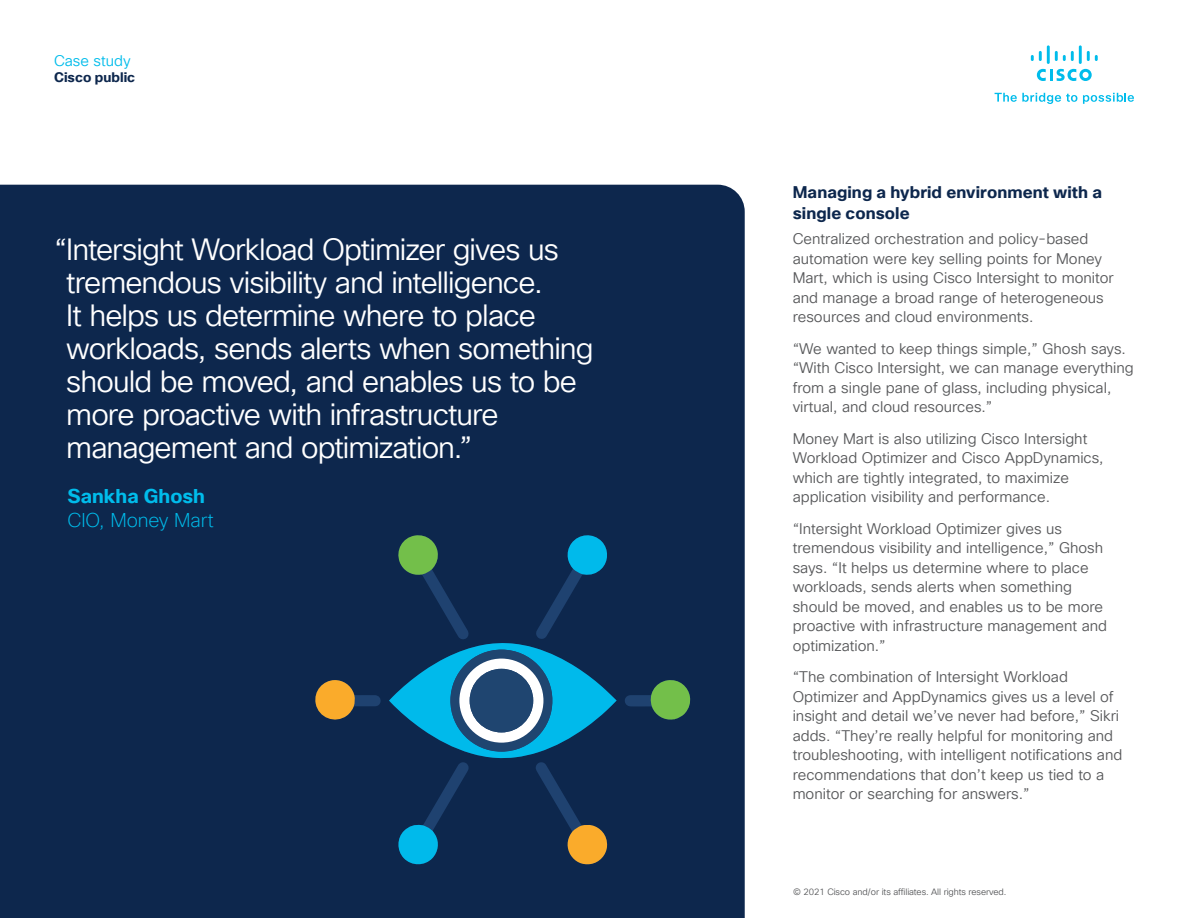
<style>
.page{position:relative;width:1188px;height:918px;background:#fff}
.page>*{position:absolute;margin:0;border:0;box-sizing:border-box;transform-origin:0 0}
.Pull_Quote_Body_colo{font:30px/33px "Cisco Sans TT Light";letter-spacing:-.03em;color:#fff}
.Pull_Quote_Author_Na{font:200 19.5px/24px "Cisco Sans TT";letter-spacing:-.005em;color:#00bceb}
.Subhead3_Indigo{font:700 16.5px/21px "Cisco Sans TT";letter-spacing:.005em;color:#0d274d}
.Body{font:15px/19.5px "Cisco Sans TT Light";color:#57585a}
.t1{font:15px "Cisco Sans TT Light";color:#00bceb}
.t2{font:700 13.5px "Cisco Sans TT";color:#0d274d}
.t3{font:9px "Cisco Sans TT Light";letter-spacing:-.01em;color:#57585a}
.s1{font-weight:700}
</style>
<div class="page">
<svg style="left:995px;top:93px;width:82px;height:11px"></svg>
<svg style="left:1083px;top:93px;width:51px;height:11px"></svg>
<svg style="left:1037px;top:69px;width:55px;height:12px"></svg>
<svg style="left:1031px;top:51px;width:11px;height:10px"></svg>
<hr style="left:1047px;top:45px;width:3px;height:19px;background:#00bceb">
<svg style="left:1055px;top:51px;width:19px;height:10px"></svg>
<hr style="left:1079px;top:45px;width:3px;height:19px;background:#00bceb">
<svg style="left:1087px;top:51px;width:11px;height:10px"></svg>
<div style="left:0;top:185px;width:745px;height:733px;background:#0d274d"></div>
<div style="left:313px;top:533px;width:377px;height:333px;background:#0d274d"></div>
<svg style="left:313px;top:680px;width:42px;height:44px;background:#a97e36"></svg>
<svg style="left:395px;top:534px;width:44px;height:42px;background:#518c4c"></svg>
<svg style="left:567px;top:533px;width:42px;height:43px;background:#048bb8"></svg>
<svg style="left:396px;top:824px;width:44px;height:42px;background:#0588b6"></svg>
<svg style="left:566px;top:825px;width:42px;height:40px;background:#b98735"></svg>
<svg style="left:389px;top:643px;width:228px;height:115px;background:#227ba2"></svg>
<div style="left:470px;top:669px;width:63px;height:63px;background:#1f4570;border-radius:50%"></div>
<svg style="left:648px;top:678px;width:43px;height:43px;background:#508c4b"></svg>
<p class="t1" style="left:54px;top:51px;width:78px">Case study</p>
<p class="t2" style="left:54px;top:69px;width:83px">Cisco public</p>
<p class="Pull_Quote_Body_colo" style="left:66px;top:234px;width:529px;text-indent:-12px">“Intersight Workload Optimizer gives us tremendous visibility and intelligence.<br>It helps us determine where to place workloads, sends alerts when something should be moved, and enables us to be more proactive with infrastructure management and optimization.”</p>
<p class="Pull_Quote_Author_Na" style="left:68px;top:484px;width:148px"><span class="s1">Sankha Ghosh<br></span>CIO, Money Mart</p>
<p class="Subhead3_Indigo" style="left:793px;top:182px;width:311px">Managing a hybrid environment with a single console</p>
<p class="Body" style="left:793px;top:230px;width:323px">Centralized orchestration and policy-based automation were key selling points for Money Mart, which is using Cisco Intersight to monitor and manage a broad range of heterogeneous resources and cloud environments.</p>
<p class="Body" style="left:793px;top:339px;width:343px">“We wanted to keep things simple,” Ghosh says. “With Cisco Intersight, we can manage everything from a single pane of glass, including physical, virtual, and cloud resources.”</p>
<p class="Body" style="left:793px;top:429px;width:312px">Money Mart is also utilizing Cisco Intersight Workload Optimizer and Cisco AppDynamics, which are tightly integrated, to maximize application visibility and performance.</p>
<p class="Body" style="left:793px;top:519px;width:316px">“Intersight Workload Optimizer gives us tremendous visibility and intelligence,” Ghosh says. “It helps us determine where to place workloads, sends alerts when something should be moved, and enables us to be more proactive with infrastructure management and optimization.”</p>
<p class="Body" style="left:793px;top:668px;width:331px">“The combination of Intersight Workload Optimizer and AppDynamics gives us a level of insight and detail we’ve never had before,” Sikri adds. “They’re really helpful for monitoring and troubleshooting, with intelligent notifications and recommendations that don’t keep us tied to a monitor or searching for answers.”</p>
<p class="t3" style="left:793px;top:886px;width:215px">© 2021 Cisco and/or its affiliates. All rights reserved.</p>
</div>
